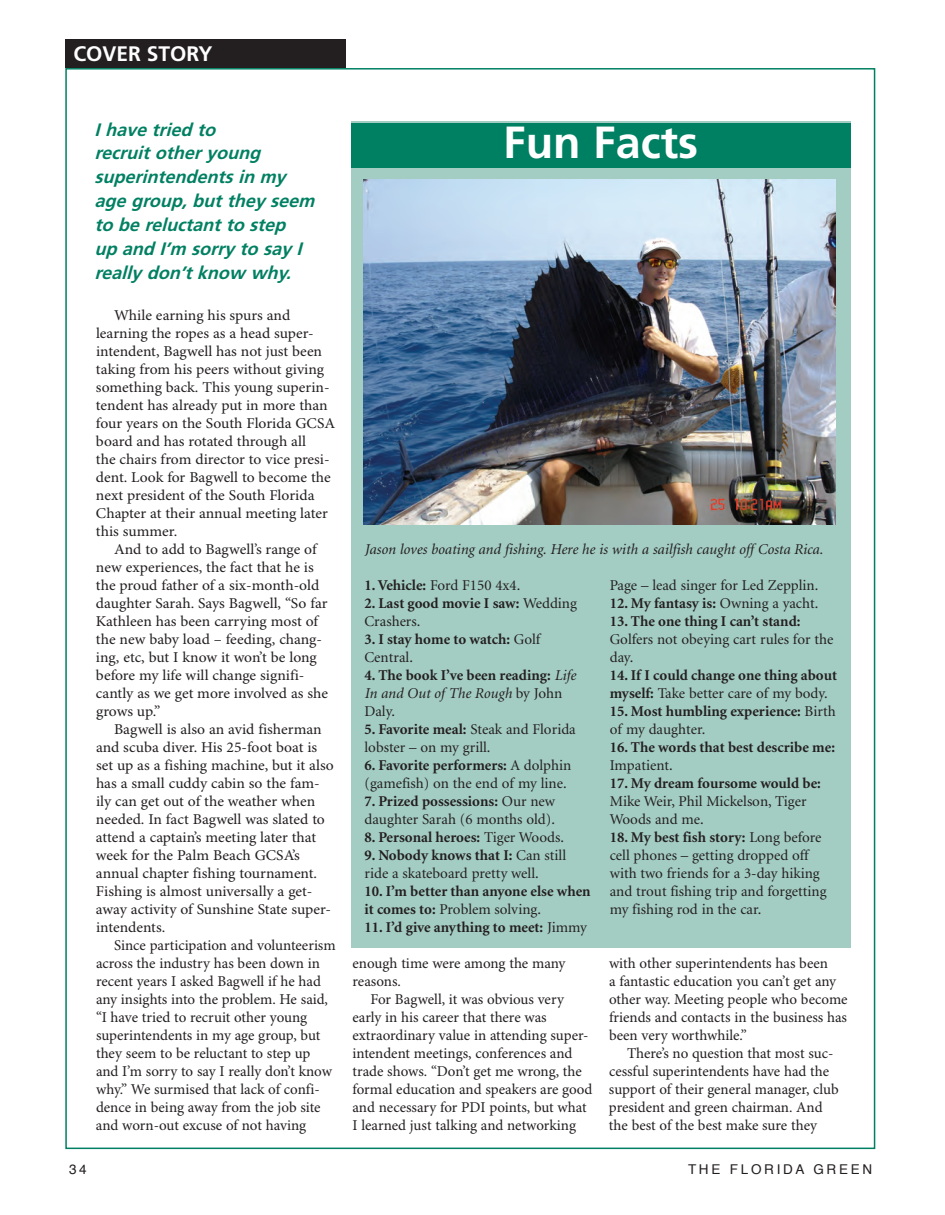
<style>
.page{position:relative;width:945px;height:1215px;background:#fff}
.page>*{position:absolute;margin:0;border:0;box-sizing:border-box;transform-origin:0 0}
.t1{font:700 45px "Frutiger";color:#fff}
.t2{font:700 21px "Frutiger";color:#fff}
.t3{font:italic 700 18px/24px "Frutiger";color:#008062}
.t4{font:15px/18px "Minion Pro";letter-spacing:-.005em;color:#231f20;scale:1.04 1}
.t5{font:15px/18px "Minion Pro";letter-spacing:-.005em;color:#231f20}
.t6{font:15px/18px "Minion";color:#231f20}
.t7{font:700 15px/18px "Minion";color:#231f20}
.t8{font:italic 15px "Minion";color:#231f20}
.t9{font:13.5px "Helvetica";letter-spacing:.2em;color:#231f20}
.s1{font-weight:700}
.s2{font-weight:400}
.s3{font-weight:400;font-style:italic}
</style>
<div class="page">
<div style="left:65px;top:39px;width:281px;height:29px;background:#231f20"></div>
<div style="left:351px;top:122px;width:499px;height:826px;background:#a3ccc2"></div>
<div style="left:351px;top:123px;width:499px;height:44px;background:#008062"></div>
<img style="left:363px;top:179px;width:473px;height:346px">
<h2 class="t2" style="left:73px;top:41px;width:141px">COVER STORY</h2>
<p class="t3" style="left:94px;top:117px;width:227px">Ihavetried to recruitotheryoung superintendentsin my agegroup,buttheyseem to bereluctantto step up and I’m sorryto sayI reallydon’tknow why.</p>
<p class="t4" style="left:96px;top:306px;width:231px;text-indent:18px">While earning his spurs and learning the ropes as a head super&shy;intendent, Bagwell has not just been taking from his peers without giving something back. This young superin&shy;tendent has already put in more than four years on the South Florida GCSA board and has rotated through all<br>the chairs from director to vice presi&shy;dent. Look for Bagwell to become the next president of the South Florida Chapter at their annual meeting later this summer.</p>
<p class="t4" style="left:96px;top:540px;width:225px;text-indent:18px">And to add to Bagwell’s range of new experiences, the fact that he is the proud father of a six-month-old daughter Sarah. Says Bagwell, “So far<br>Kathleen has been carrying most of the new baby load – feeding, chang&shy;ing, etc, but I know it won’t be long before my life will change signifi&shy;cantly as we get more involved as she grows up.”</p>
<p class="t4" style="left:96px;top:720px;width:230px;text-indent:18px">Bagwell is also an avid fisherman and scuba diver. His 25-foot boat is set up as a fishing machine, but it also has a small cuddy cabin so the fam&shy;ily can get out of the weather when needed. In fact Bagwell was slated to attend a captain’s meeting later that week for the Palm Beach GCSA’s annual chapter fishing tournament.<br>Fishing is almost universally a get&shy;away activity of Sunshine State super&shy;intendents.</p>
<p class="t5" style="left:96px;top:936px;width:241px;text-indent:18px">Since participation and volunteerism across the industry has been down in recent years I asked Bagwell if he had any insights into the problem. He said, “I have tried to recruit other young superintendents in my age group, but they seem to be reluctant to step up and I’m sorry to say I really don’t know why.” We surmised that lack of confi&shy;dence in being away from the job site and worn-out excuse of not having</p>
<h1 class="t1" style="left:503px;top:116px;width:196px">Fun Facts</h1>
<p class="t8" style="left:364px;top:541px;width:460px">Jason loves boating and fishing. Here he is with a sailfish caught off Costa Rica.</p>
<p class="t6" style="left:364px;top:576px;width:157px"><span class="s1">1. Vehicle:</span> Ford F150 4x4.</p>
<p class="t7" style="left:364px;top:594px;width:214px">2. Last good movie I saw: <span class="s2">Wedding<br>Crashers.</span></p>
<p class="t7" style="left:364px;top:630px;width:177px">3. I stay home to watch: <span class="s2">Golf<br>Central.</span></p>
<p class="t7" style="left:364px;top:666px;width:213px">4. The book I’ve been reading: <span class="s3">Life<br>In and Out of The Rough</span> <span class="s2">by John<br>Daly.</span></p>
<p class="t6" style="left:364px;top:720px;width:213px"><span class="s1">5. Favorite meal:</span> Steak and Florida lobster – on my grill.</p>
<p class="t6" style="left:364px;top:756px;width:208px"><span class="s1">6. Favorite performers:</span> A dolphin (gamefish) on the end of my line.</p>
<p class="t6" style="left:364px;top:792px;width:192px"><span class="s1">7. Prized possessions:</span> Our new daughter Sarah (6 months old).</p>
<p class="t7" style="left:364px;top:828px;width:201px">8. Personal heroes: <span class="s2">Tiger Woods.</span></p>
<p class="t6" style="left:364px;top:846px;width:203px"><span class="s1">9. Nobody knows that I:</span> Can still ride a skateboard pretty well.</p>
<p class="t7" style="left:364px;top:882px;width:228px">10. I’m better than anyone else when it comes to: <span class="s2">Problem solving.</span></p>
<p class="t7" style="left:364px;top:918px;width:224px">11. I’d give anything to meet: <span class="s2">Jimmy</span></p>
<p class="t5" style="left:352px;top:954px;width:215px">enough time were among the many reasons.</p>
<p class="t5" style="left:352px;top:990px;width:242px;text-indent:18px">For Bagwell, it was obvious very early in his career that there was extraordinary value in attending super&shy;intendent meetings, conferences and trade shows. “Don’t get me wrong, the formal education and speakers are good and necessary for PDI points, but what I learned just talking and networking</p>
<p class="t6" style="left:610px;top:576px;width:210px">Page – lead singer for Led Zepplin.</p>
<p class="t7" style="left:610px;top:594px;width:210px">12. My fantasy is: <span class="s2">Owning a yacht.</span></p>
<p class="t7" style="left:610px;top:612px;width:192px">13. The one thing I can’t stand:</p>
<p class="t6" style="left:610px;top:630px;width:225px">Golfers not obeying cart rules for the day.</p>
<p class="t7" style="left:610px;top:666px;width:229px">14. If I could change one thing about myself: <span class="s2">Take better care of my body.</span></p>
<p class="t7" style="left:610px;top:702px;width:227px">15. Most humbling experience: <span class="s2">Birth of my daughter.</span></p>
<p class="t7" style="left:610px;top:738px;width:227px">16. The words that best describe me:</p>
<p class="t6" style="left:610px;top:756px;width:65px">Impatient.</p>
<p class="t7" style="left:610px;top:774px;width:213px">17. My dream foursome would be:</p>
<p class="t6" style="left:610px;top:792px;width:198px">Mike Weir, Phil Mickelson, Tiger<br>Woods and me.</p>
<p class="t6" style="left:610px;top:828px;width:218px"><span class="s1">18. My best fish story:</span> Long before cell phones – getting dropped off with two friends for a 3-day hiking and trout fishing trip and forgetting my fishing rod in the car.</p>
<p class="t5" style="left:609px;top:954px;width:240px">with other superintendents has been<br>a fantastic education you can’t get any other way. Meeting people who become friends and contacts in the business has been very worthwhile.”</p>
<p class="t5" style="left:609px;top:1044px;width:231px;text-indent:18px">There’s no question that most suc&shy;cessful superintendents have had the support of their general manager, club president and green chairman. And the best of the best make sure they</p>
<p class="t9" style="left:69px;top:1158px;width:19px">34</p>
<p class="t9" style="left:688px;top:1158px;width:186px">THE FLORIDA GREEN</p>
</div>
